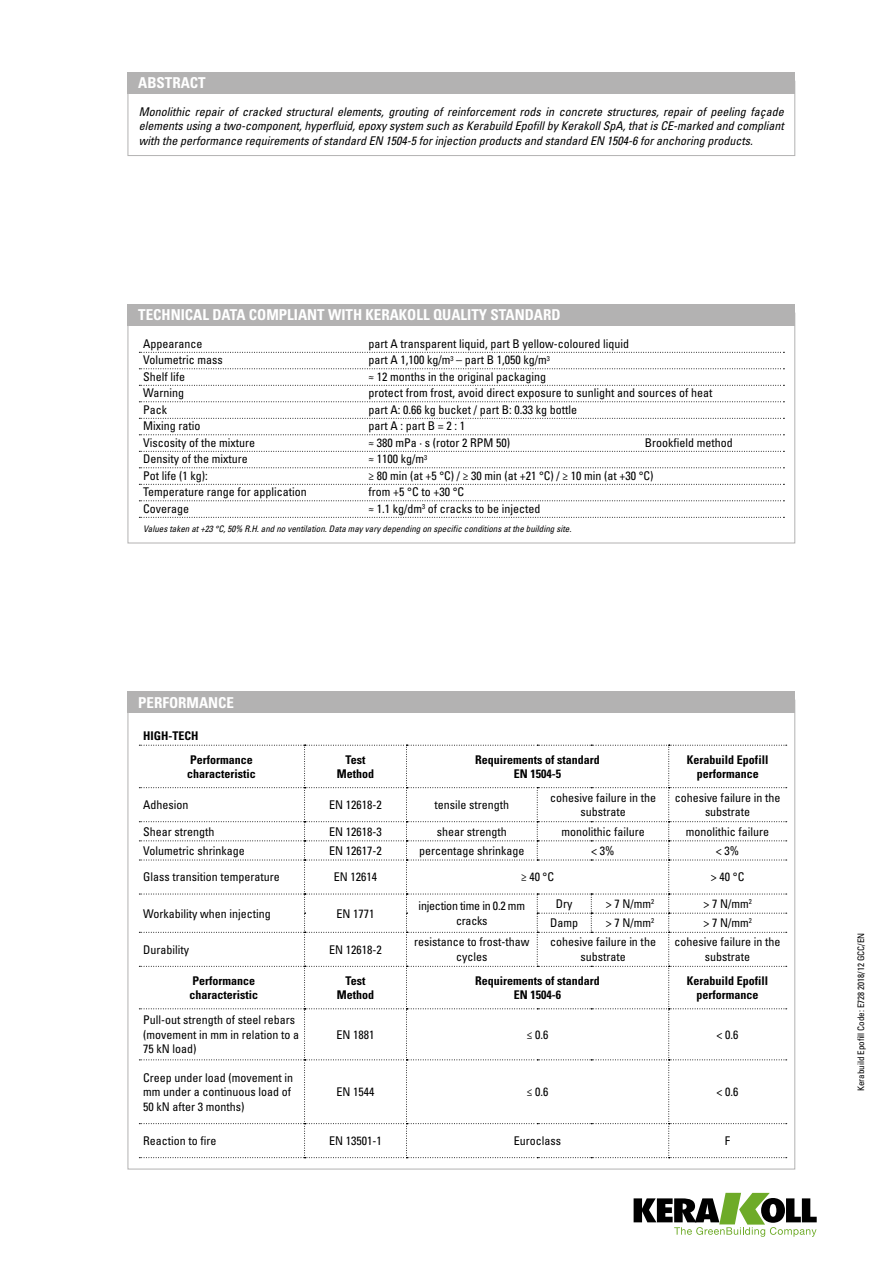
<style>
.page{position:relative;width:893px;height:1263px;background:#fff}
.page>*{position:absolute;margin:0;border:0;box-sizing:border-box;transform-origin:0 0}
.t1{font:700 condensed 15px "Univers LT Std";color:#fff}
.t2{font:condensed 12px/14.4px "Univers LT Std";color:#000;text-align:center}
.t3{font:italic condensed 12px/14.4px "Univers LT Std";color:#000;text-align:justify}
.t4{font:700 condensed 12px/14.4px "Univers LT Std";color:#000;text-align:center}
.t5{font:condensed 12px/14.4px "Univers LT Std";letter-spacing:-.02em;color:#000;text-align:center}
.t6{font:italic condensed 9px "Univers LT Std";color:#000}
.t7{font:condensed 9px "Univers LT Std";color:#000}
</style>
<div class="page">
<svg style="left:634px;top:1193px;width:183px;height:44px"></svg>
<div style="left:128px;top:81px;width:667px;height:75px;border:1px solid #b3b2b2"></div>
<div style="left:128px;top:72px;width:667px;height:22px;background:#b3b2b2"></div>
<svg style="left:139px;top:352px;width:645px;height:1px"></svg>
<svg style="left:139px;top:368px;width:645px;height:1px"></svg>
<svg style="left:139px;top:385px;width:645px;height:1px"></svg>
<svg style="left:139px;top:401px;width:645px;height:1px"></svg>
<svg style="left:139px;top:418px;width:645px;height:1px"></svg>
<svg style="left:139px;top:434px;width:645px;height:1px"></svg>
<svg style="left:139px;top:451px;width:645px;height:1px"></svg>
<svg style="left:139px;top:467px;width:645px;height:1px"></svg>
<svg style="left:139px;top:484px;width:645px;height:1px"></svg>
<svg style="left:139px;top:500px;width:645px;height:1px"></svg>
<svg style="left:139px;top:517px;width:645px;height:1px"></svg>
<div style="left:128px;top:304px;width:667px;height:21px;background:#b3b2b2"></div>
<svg style="left:139px;top:745px;width:648px;height:413px"></svg>
<div style="left:128px;top:692px;width:667px;height:21px;background:#b3b2b2"></div>
<p class="t1" style="left:138px;top:74px;width:69px">ABSTRACT</p>
<p class="t3" style="left:139px;top:104px;width:646px">Monolithic repair of cracked structural elements, grouting of reinforcement rods in concrete structures, repair of peeling façade elements using a two-component, hyperfluid, epoxy system such as Kerabuild Epofill by Kerakoll SpA, that is CE-marked and compliant with the performance requirements of standard EN 1504-5 for injection products and standard EN 1504-6 for anchoring products.</p>
<p class="t1" style="left:138px;top:306px;width:424px">TECHNICAL DATA COMPLIANT WITH KERAKOLL QUALITY STANDARD</p>
<p class="t2" style="left:143px;top:336px;width:61px">Appearance</p>
<p class="t2" style="left:369px;top:336px;width:262px">part A transparent liquid, part B yellow-coloured liquid</p>
<p class="t2" style="left:143px;top:352px;width:81px">Volumetric mass</p>
<p class="t2" style="left:369px;top:352px;width:183px">part A 1,100 kg/m<sup>3</sup> – part B 1,050 kg/m<sup>3</sup></p>
<p class="t2" style="left:143px;top:369px;width:43px">Shelf life</p>
<p class="t2" style="left:369px;top:369px;width:179px">≈ 12 months in the original packaging</p>
<p class="t2" style="left:143px;top:385px;width:42px">Warning</p>
<p class="t2" style="left:369px;top:385px;width:345px">protect from frost, avoid direct exposure to sunlight and sources of heat</p>
<p class="t2" style="left:143px;top:402px;width:25px">Pack</p>
<p class="t2" style="left:369px;top:402px;width:210px">part A: 0.66 kg bucket / part B: 0.33 kg bottle</p>
<p class="t2" style="left:143px;top:418px;width:59px">Mixing ratio</p>
<p class="t2" style="left:369px;top:418px;width:98px">part A : part B = 2 : 1</p>
<p class="t2" style="left:143px;top:435px;width:113px">Viscosity of the mixture</p>
<p class="t2" style="left:369px;top:435px;width:143px">≈ 380 mPa · s (rotor 2 RPM 50)</p>
<p class="t2" style="left:645px;top:435px;width:89px">Brookfield method</p>
<p class="t2" style="left:143px;top:451px;width:106px">Density of the mixture</p>
<p class="t2" style="left:369px;top:451px;width:60px">≈ 1100 kg/m<sup>3</sup></p>
<p class="t2" style="left:143px;top:468px;width:66px">Pot life (1 kg):</p>
<p class="t2" style="left:369px;top:468px;width:286px">≥ 80 min (at +5 °C) / ≥ 30 min (at +21 °C) / ≥ 10 min (at +30 °C)</p>
<p class="t2" style="left:143px;top:484px;width:165px">Temperature range for application</p>
<p class="t2" style="left:369px;top:484px;width:97px">from +5 °C to +30 °C</p>
<p class="t2" style="left:143px;top:501px;width:47px">Coverage</p>
<p class="t2" style="left:369px;top:501px;width:173px">≈ 1.1 kg/dm<sup>3</sup> of cracks to be injected</p>
<p class="t6" style="left:143px;top:523px;width:430px">Values taken at +23 °C, 50% R.H. and no ventilation. Data may vary depending on specific conditions at the building site.</p>
<p class="t1" style="left:138px;top:693px;width:97px">PERFORMANCE</p>
<p class="t4" style="left:190px;top:723px;width:64px;line-height:23.9px;text-align:left;text-indent:-47px">HIGH-TECH<br>Performance</p>
<p class="t4" style="left:187px;top:766px;width:70px">characteristic</p>
<p class="t4" style="left:337px;top:752px;width:39px">Test<br>Method</p>
<p class="t4" style="left:475px;top:752px;width:126px">Requirements of standard<br>EN 1504-5</p>
<p class="t4" style="left:687px;top:752px;width:83px">Kerabuild Epofill performance</p>
<p class="t2" style="left:143px;top:797px;width:47px">Adhesion</p>
<p class="t2" style="left:329px;top:797px;width:54px">EN 12618-2</p>
<p class="t2" style="left:435px;top:797px;width:76px">tensile strength</p>
<p class="t2" style="left:550px;top:790px;width:107px">cohesive failure in the substrate</p>
<p class="t2" style="left:675px;top:790px;width:107px">cohesive failure in the substrate</p>
<p class="t2" style="left:143px;top:824px;width:73px">Shear strength</p>
<p class="t2" style="left:329px;top:824px;width:54px">EN 12618-3</p>
<p class="t2" style="left:437px;top:824px;width:71px">shear strength</p>
<p class="t2" style="left:561px;top:824px;width:85px">monolithic failure</p>
<p class="t2" style="left:686px;top:824px;width:85px">monolithic failure</p>
<p class="t2" style="left:143px;top:843px;width:103px">Volumetric shrinkage</p>
<p class="t2" style="left:329px;top:843px;width:54px">EN 12617-2</p>
<p class="t2" style="left:419px;top:843px;width:107px">percentage shrinkage</p>
<p class="t2" style="left:591px;top:843px;width:25px">&lt; 3%</p>
<p class="t2" style="left:716px;top:843px;width:25px">&lt; 3%</p>
<p class="t2" style="left:143px;top:870px;width:138px">Glass transition temperature</p>
<p class="t2" style="left:334px;top:870px;width:45px">EN 12614</p>
<p class="t2" style="left:521px;top:870px;width:35px">≥ 40 °C</p>
<p class="t2" style="left:711px;top:870px;width:35px">&gt; 40 °C</p>
<p class="t2" style="left:143px;top:906px;width:129px">Workability when injecting</p>
<p class="t2" style="left:336px;top:906px;width:39px">EN 1771</p>
<p class="t5" style="left:419px;top:899px;width:108px">injection time in 0.2 mm cracks</p>
<p class="t2" style="left:556px;top:896px;width:18px">Dry</p>
<p class="t2" style="left:606px;top:896px;width:50px">&gt; 7 N/mm<sup>2</sup></p>
<p class="t2" style="left:703px;top:896px;width:50px">&gt; 7 N/mm<sup>2</sup></p>
<p class="t2" style="left:550px;top:915px;width:29px">Damp</p>
<p class="t2" style="left:606px;top:915px;width:50px">&gt; 7 N/mm<sup>2</sup></p>
<p class="t2" style="left:703px;top:915px;width:50px">&gt; 7 N/mm<sup>2</sup></p>
<p class="t2" style="left:143px;top:942px;width:47px">Durability</p>
<p class="t2" style="left:329px;top:942px;width:54px">EN 12618-2</p>
<p class="t2" style="left:414px;top:935px;width:117px">resistance to frost-thaw cycles</p>
<p class="t2" style="left:550px;top:935px;width:107px">cohesive failure in the substrate</p>
<p class="t2" style="left:675px;top:935px;width:107px">cohesive failure in the substrate</p>
<p class="t4" style="left:189px;top:973px;width:70px;text-align:left">Performance characteristic</p>
<p class="t4" style="left:337px;top:973px;width:39px">Test<br>Method</p>
<p class="t4" style="left:475px;top:973px;width:126px">Requirements of standard<br>EN 1504-6</p>
<p class="t4" style="left:687px;top:973px;width:83px">Kerabuild Epofill performance</p>
<p class="t2" style="left:143px;top:1013px;width:157px;text-align:left">Pull-out strength of steel rebars (movement in mm in relation to a<br>75 kN load)</p>
<p class="t2" style="left:336px;top:1027px;width:39px">EN 1881</p>
<p class="t2" style="left:527px;top:1027px;width:23px">≤ 0.6</p>
<p class="t2" style="left:717px;top:1027px;width:23px">&lt; 0.6</p>
<p class="t2" style="left:143px;top:1070px;width:151px;text-align:left">Creep under load (movement in mm under a continuous load of<br>50 kN after 3 months)</p>
<p class="t2" style="left:336px;top:1084px;width:39px">EN 1544</p>
<p class="t2" style="left:527px;top:1084px;width:23px">≤ 0.6</p>
<p class="t2" style="left:717px;top:1084px;width:23px">&lt; 0.6</p>
<p class="t2" style="left:143px;top:1133px;width:75px">Reaction to fire</p>
<p class="t2" style="left:329px;top:1133px;width:54px">EN 13501-1</p>
<p class="t2" style="left:514px;top:1133px;width:49px">Euroclass</p>
<p class="t2" style="left:725px;top:1133px;width:7px">F</p>
<p class="t7" style="left:855px;top:1091px;width:160px;rotate:-90deg">Kerabuild Epofill Code: E728 2018/12 GCC/EN</p>
</div>
